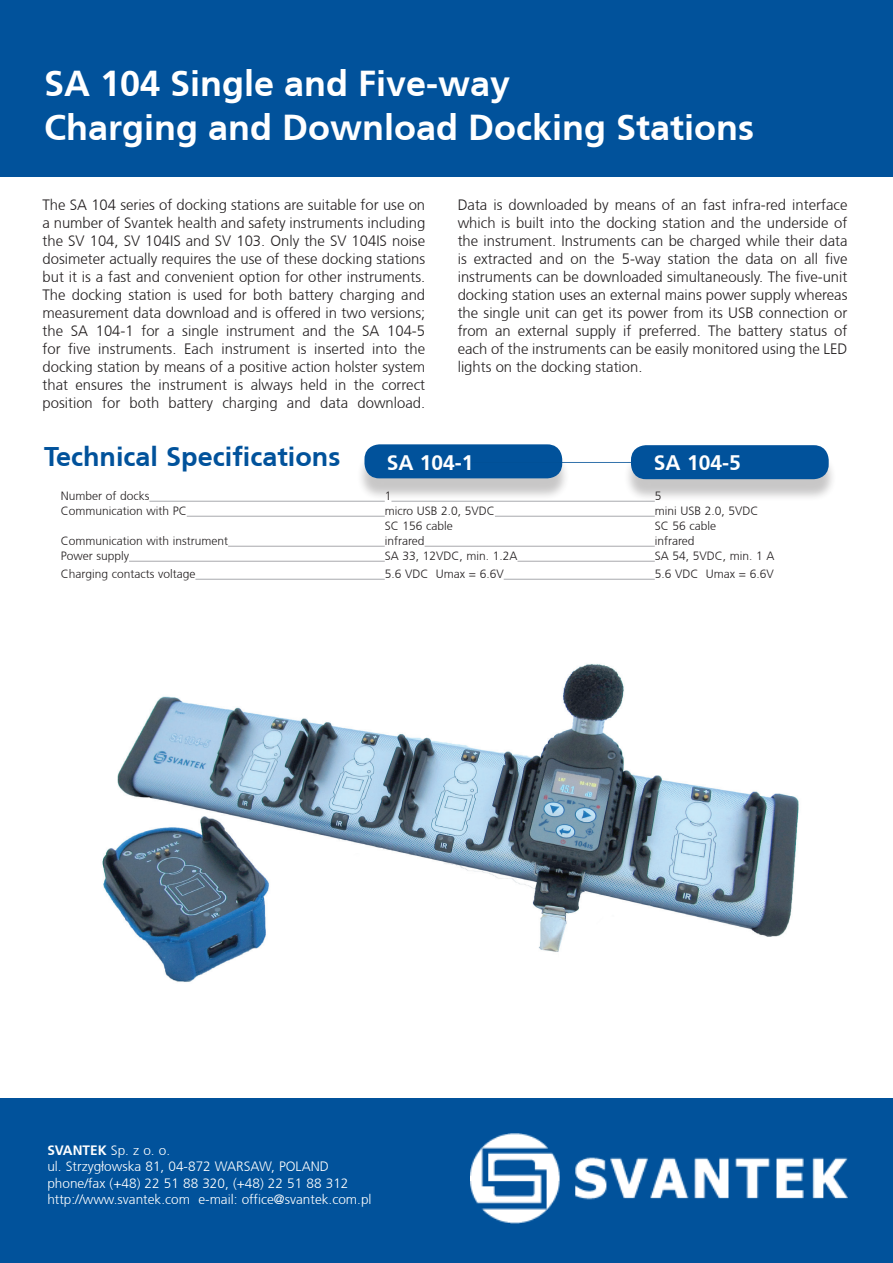
<style>
.page{position:relative;width:893px;height:1263px;background:#fff}
.page>*{position:absolute;margin:0;border:0;box-sizing:border-box;transform-origin:0 0}
.t1{font:700 36px/43.2px "Frutiger CE";color:#fff}
.t2{font:700 27px "Frutiger CE";color:#01529b}
.t3{font:700 21px "Frutiger CE";color:#fff}
.t4{font:300 15px/18px "Frutiger CE";color:#231f20;text-align:justify}
.t5{font:300 13.65px/16.4px "Frutiger CE";color:#fff}
.t6{font:300 12px "Frutiger CE";color:#231f20}
.s1{font-weight:700}
</style>
<div class="page">
<div style="left:356px;top:451px;width:214px;height:51px;background:#231f20;opacity:.25"></div>
<div style="left:364px;top:444px;width:198px;height:34px;background:#01529b;border-radius:15px"></div>
<img style="left:102px;top:664px;width:697px;height:318px">
<hr style="left:456px;top:462px;width:177px;height:3px;background:#231f20;opacity:.75">
<div style="left:623px;top:452px;width:214px;height:50px;background:#231f20;opacity:.25"></div>
<div style="left:631px;top:445px;width:198px;height:34px;background:#01529b;border-radius:15px"></div>
<hr style="left:149px;top:501px;width:236px;height:1px;background:#a8a9ad">
<hr style="left:391px;top:501px;width:264px;height:1px;background:#a8a9ad">
<hr style="left:187px;top:516px;width:198px;height:1px;background:#a8a9ad">
<hr style="left:495px;top:516px;width:160px;height:1px;background:#a8a9ad">
<hr style="left:228px;top:546px;width:157px;height:1px;background:#a8a9ad">
<hr style="left:425px;top:546px;width:230px;height:1px;background:#a8a9ad">
<hr style="left:129px;top:561px;width:256px;height:1px;background:#a8a9ad">
<hr style="left:517px;top:561px;width:138px;height:1px;background:#a8a9ad">
<hr style="left:195px;top:579px;width:190px;height:1px;background:#a8a9ad">
<hr style="left:504px;top:579px;width:151px;height:1px;background:#a8a9ad">
<div style="left:0;top:0;width:893px;height:176px;background:#01529b"></div>
<div style="left:0;top:1099px;width:893px;height:164px;background:#01529b"></div>
<img style="left:470px;top:1133px;width:378px;height:91px">
<h1 class="t1" style="left:44px;top:62px;width:712px">SA 104 Single and Five-way<br>Charging and Download Docking Stations</h1>
<p class="t4" style="left:43px;top:196px;width:384px">The SA 104 series of docking stations are suitable for use on a number of Svantek health and safety instruments including the SV 104, SV 104IS and SV 103. Only the SV 104IS noise dosimeter actually requires the use of these docking stations but it is a fast and convenient option for other instruments.<br>The docking station is used for both battery charging and measurement data download and is offered in two versions; the SA 104-1 for a single instrument and the SA 104-5 for five instruments. Each instrument is inserted into the docking station by means of a positive action holster system that ensures the instrument is always held in the correct position for both battery charging and data download.</p>
<p class="t4" style="left:458px;top:196px;width:391px">Data is downloaded by means of an fast infra-red interface which is built into the docking station and the underside of the instrument. Instruments can be charged while their data is extracted and on the 5-way station the data on all five instruments can be downloaded simultaneously. The five-unit docking station uses an external mains power supply whereas the single unit can get its power from its USB connection or from an external supply if preferred. The battery status of each of the instruments can be easily monitored using the LED lights on the docking station.</p>
<h2 class="t2" style="left:44px;top:440px;width:298px">Technical Specifications</h2>
<h3 class="t3" style="left:387px;top:450px;width:88px">SA 104-1</h3>
<h3 class="t3" style="left:654px;top:450px;width:88px">SA 104-5</h3>
<p class="t6" style="left:61px;top:489px;width:90px">Number of docks</p>
<p class="t6" style="left:385px;top:489px;width:8px">1</p>
<p class="t6" style="left:655px;top:489px;width:8px">5</p>
<p class="t6" style="left:61px;top:504px;width:128px">Communication with PC</p>
<p class="t6" style="left:385px;top:504px;width:112px">micro USB 2.0, 5VDC</p>
<p class="t6" style="left:655px;top:504px;width:105px">mini USB 2.0, 5VDC</p>
<p class="t6" style="left:385px;top:519px;width:70px">SC 156 cable</p>
<p class="t6" style="left:655px;top:519px;width:63px">SC 56 cable</p>
<p class="t6" style="left:61px;top:534px;width:169px">Communication with instrument</p>
<p class="t6" style="left:385px;top:534px;width:41px">infrared</p>
<p class="t6" style="left:655px;top:534px;width:41px">infrared</p>
<p class="t6" style="left:61px;top:549px;width:70px">Power supply</p>
<p class="t6" style="left:385px;top:549px;width:134px">SA 33, 12VDC, min. 1.2A</p>
<p class="t6" style="left:655px;top:549px;width:121px">SA 54, 5VDC, min. 1 A</p>
<p class="t6" style="left:61px;top:567px;width:136px">Charging contacts voltage</p>
<p class="t6" style="left:385px;top:567px;width:120px">5.6 VDC Umax = 6.6V</p>
<p class="t6" style="left:655px;top:567px;width:120px">5.6 VDC Umax = 6.6V</p>
<p class="t5" style="left:47px;top:1142px;width:326px"><span class="s1">SVANTEK</span> Sp. z o. o.<br>ul. Strzygłowska 81, 04-872 WARSAW, POLAND phone/fax (+48) 22 51 88 320, (+48) 22 51 88 312 http://www.svantek.com e-mail: office@svantek.com.pl</p>
</div>
